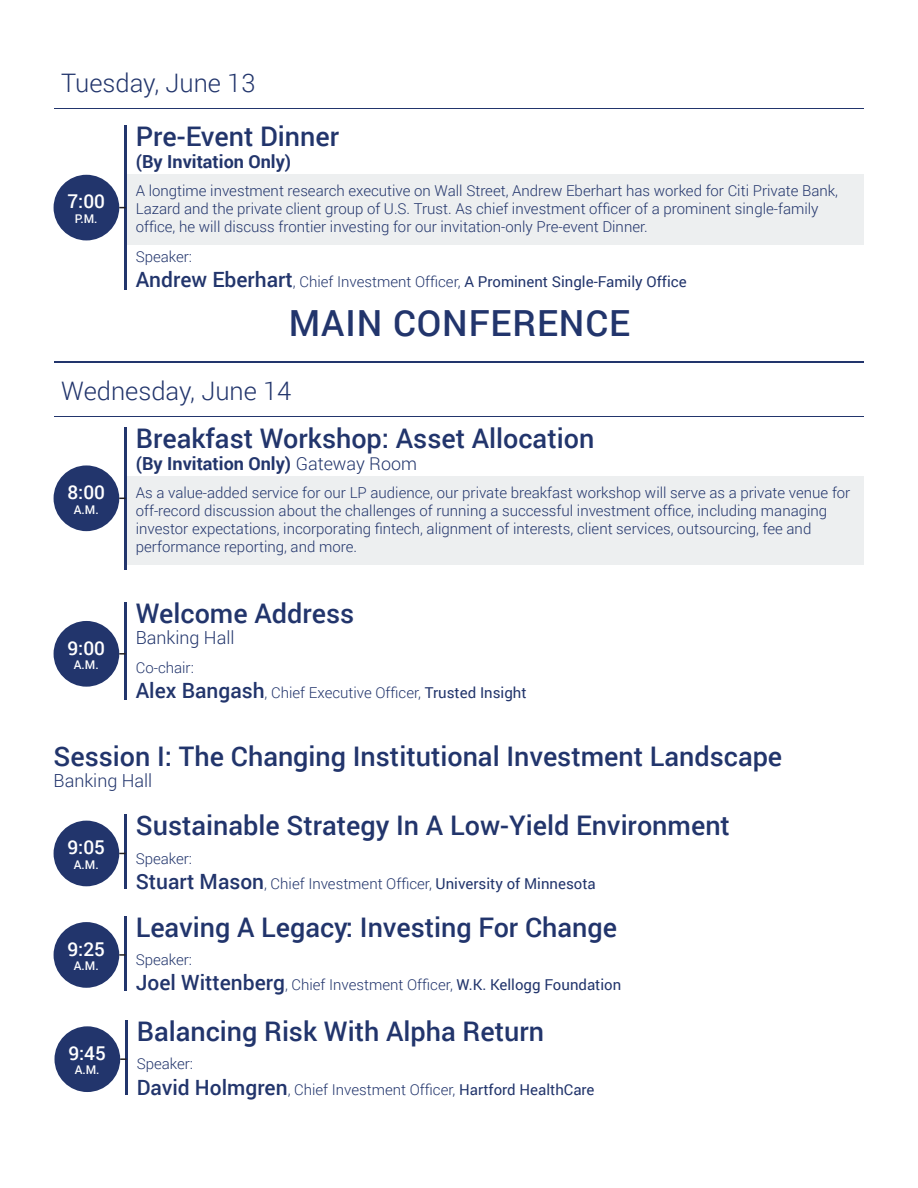
<style>
.page{position:relative;width:918px;height:1188px;background:#fff}
.page>*{position:absolute;margin:0;border:0;box-sizing:border-box;transform-origin:0 0}
.t1{font:500 36px "Roboto";letter-spacing:.025em;color:#22356c}
.t2{font:500 27px "Roboto";color:#22356c}
.t3{font:300 25.5px "Roboto";color:#22356c}
.t4{font:500 19.05px "Roboto";color:#fff}
.t5{font:700 18px "Roboto";color:#22356c}
.t6{font:300 18px "Roboto";color:#22356c}
.t7{font:300 15px/18px "Roboto";color:#22356c}
.t8{font:500 12px "Roboto";color:#fff}
.s1{font-weight:500;font-size:21px}
.s2{font-weight:400}
.s3{font-weight:300}
</style>
<div class="page">
<hr style="left:54px;top:109px;width:810px;height:1px;background:#22356c">
<hr style="left:54px;top:361px;width:810px;height:2px;background:#22356c">
<hr style="left:54px;top:416px;width:810px;height:1px;background:#22356c">
<div style="left:124px;top:174px;width:740px;height:71px;background:#edeff0"></div>
<hr style="left:124px;top:125px;width:3px;height:165px;background:#22356c">
<div style="left:54px;top:175px;width:65px;height:65px;background:#22356c;border-radius:33px"></div>
<div style="left:127px;top:476px;width:737px;height:89px;background:#edeff0"></div>
<hr style="left:124px;top:427px;width:3px;height:143px;background:#22356c">
<div style="left:54px;top:465px;width:65px;height:66px;background:#22356c;border-radius:33px"></div>
<hr style="left:124px;top:602px;width:3px;height:97px;background:#22356c">
<div style="left:54px;top:621px;width:65px;height:66px;background:#22356c;border-radius:33px"></div>
<svg style="left:119px;top:653px;width:7px;height:2px"></svg>
<hr style="left:124px;top:815px;width:3px;height:74px;background:#22356c">
<div style="left:54px;top:821px;width:65px;height:65px;background:#22356c;border-radius:33px"></div>
<hr style="left:124px;top:916px;width:3px;height:75px;background:#22356c">
<div style="left:54px;top:922px;width:65px;height:66px;background:#22356c;border-radius:33px"></div>
<svg style="left:119px;top:954px;width:7px;height:2px"></svg>
<hr style="left:125px;top:1020px;width:3px;height:75px;background:#22356c">
<div style="left:55px;top:1026px;width:65px;height:66px;background:#22356c;border-radius:33px"></div>
<svg style="left:120px;top:1058px;width:7px;height:2px"></svg>
<h3 class="t3" style="left:61px;top:66px;width:196px">Tuesday, June 13</h3>
<p class="t4" style="left:67px;top:188px;width:39px">7:00</p>
<p class="t8" style="left:75px;top:210px;width:24px">P.M.</p>
<h2 class="t2" style="left:136px;top:117px;width:205px">Pre-Event Dinner</h2>
<p class="t5" style="left:136px;top:148px;width:157px">(By Invitation Only)</p>
<p class="t7" style="left:136px;top:181px;width:704px">A longtime investment research executive on Wall Street, Andrew Eberhart has worked for Citi Private Bank,<br>Lazard and the private client group of U.S. Trust. As chief investment officer of a prominent single-family office, he will discuss frontier investing for our invitation-only Pre-event Dinner.</p>
<p class="t7" style="left:136px;top:244px;width:552px;line-height:25.2px">Speaker:<br><span class="s1">Andrew Eberhart</span>, Chief Investment Officer, <span class="s2">A Prominent Single-Family Office</span></p>
<h1 class="t1" style="left:289px;top:298px;width:343px">MAIN CONFERENCE</h1>
<h3 class="t3" style="left:61px;top:373px;width:232px">Wednesday, June 14</h3>
<p class="t4" style="left:67px;top:479px;width:39px">8:00</p>
<p class="t8" style="left:74px;top:501px;width:26px">A.M.</p>
<p class="t4" style="left:67px;top:634px;width:39px">9:00</p>
<p class="t8" style="left:74px;top:656px;width:26px">A.M.</p>
<h2 class="t2" style="left:136px;top:419px;width:460px">Breakfast Workshop: Asset Allocation</h2>
<p class="t5" style="left:136px;top:450px;width:283px">(By Invitation Only) <span class="s3">Gateway Room</span></p>
<p class="t7" style="left:136px;top:483px;width:716px">As a value-added service for our LP audience, our private breakfast workshop will serve as a private venue for off-record discussion about the challenges of running a successful investment office, including managing investor expectations, incorporating fintech, alignment of interests, client services, outsourcing, fee and performance reporting, and more.</p>
<h2 class="t2" style="left:136px;top:594px;width:220px">Welcome Address</h2>
<p class="t6" style="left:136px;top:625px;width:100px">Banking Hall</p>
<p class="t7" style="left:136px;top:654px;width:392px;line-height:25.2px">Co-chair:<br><span class="s1">Alex Bangash</span>, Chief Executive Officer, <span class="s2">Trusted Insight</span></p>
<h2 class="t2" style="left:54px;top:737px;width:730px">Session I: The Changing Institutional Investment Landscape</h2>
<p class="t6" style="left:54px;top:769px;width:100px">Banking Hall</p>
<h2 class="t2" style="left:136px;top:807px;width:596px">Sustainable Strategy In A Low-Yield Environment</h2>
<p class="t7" style="left:136px;top:845px;width:462px;line-height:25.2px">Speaker:<br><span class="s1">Stuart Mason</span>, Chief Investment Officer, <span class="s2">University of Minnesota</span></p>
<p class="t4" style="left:67px;top:834px;width:39px">9:05</p>
<p class="t8" style="left:74px;top:856px;width:26px">A.M.</p>
<p class="t4" style="left:67px;top:936px;width:39px">9:25</p>
<p class="t8" style="left:74px;top:957px;width:26px">A.M.</p>
<p class="t4" style="left:68px;top:1040px;width:39px">9:45</p>
<p class="t8" style="left:75px;top:1062px;width:26px">A.M.</p>
<h2 class="t2" style="left:136px;top:908px;width:483px">Leaving A Legacy: Investing For Change</h2>
<p class="t7" style="left:136px;top:947px;width:487px;line-height:25.2px">Speaker:<br><span class="s1">Joel Wittenberg</span>, Chief Investment Officer, <span class="s2">W.K. Kellogg Foundation</span></p>
<h2 class="t2" style="left:137px;top:1012px;width:409px">Balancing Risk With Alpha Return</h2>
<p class="t7" style="left:137px;top:1051px;width:459px;line-height:25.2px">Speaker:<br><span class="s1">David Holmgren</span>, Chief Investment Officer, <span class="s2">Hartford HealthCare</span></p>
</div>
